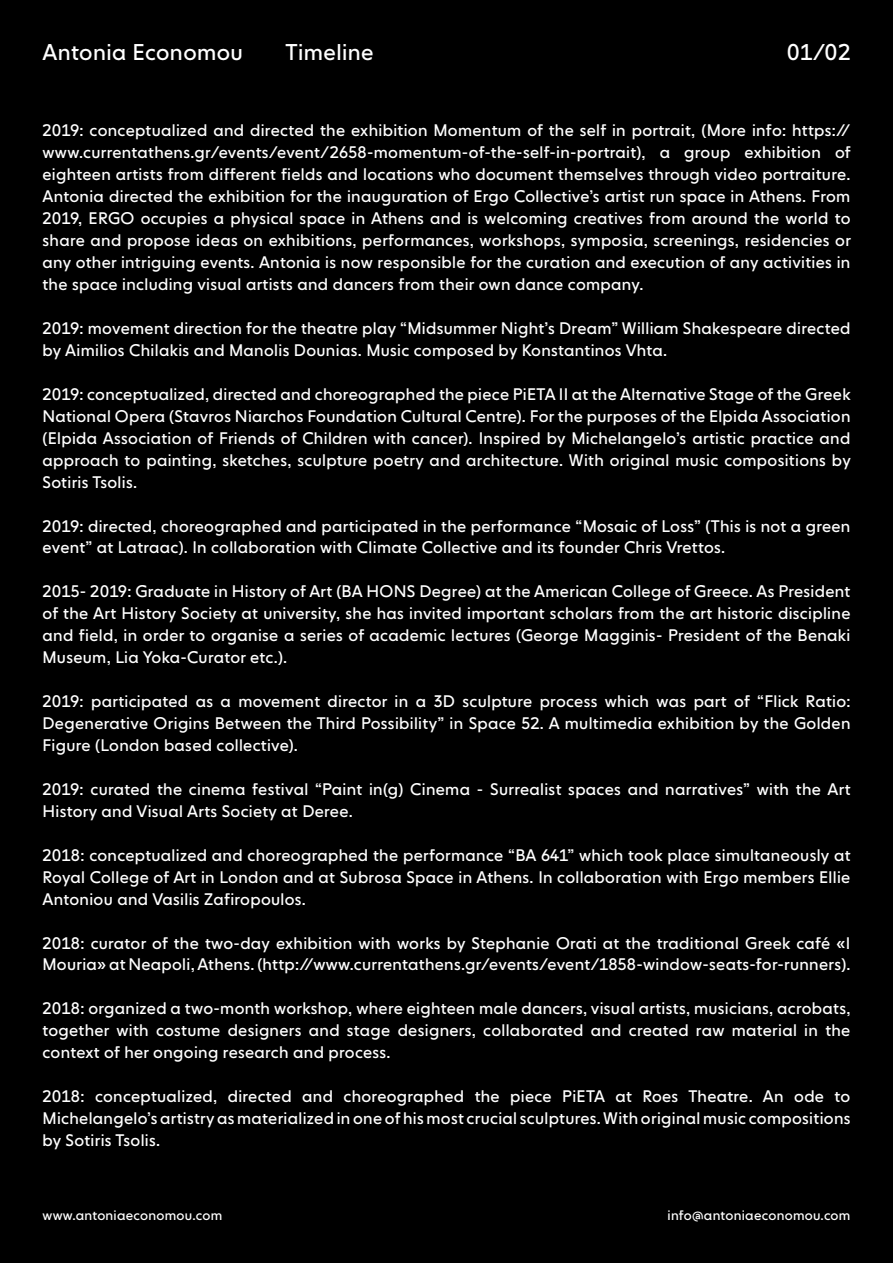
<style>
.page{position:relative;width:893px;height:1263px;background:#000}
.page>*{position:absolute;margin:0;border:0;box-sizing:border-box;transform-origin:0 0}
.t1{font:22.5px "NEXT Book Pan";letter-spacing:.02em;color:#fff}
.t2{font:16.5px/21.9px "NEXT Book Pan";letter-spacing:.02em;color:#fff;text-align:justify}
.t3{font:13.5px "NEXT Book Pan";letter-spacing:.02em;color:#fff}
</style>
<div class="page">
<h1 class="t1" style="left:43px;top:39px;width:202px">Antonia Economou</h1>
<h1 class="t1" style="left:286px;top:39px;width:90px">Timeline</h1>
<h1 class="t1" style="left:787px;top:39px;width:65px">01/02</h1>
<p class="t2" style="left:43px;top:120px;width:810px">2019: conceptualized and directed the exhibition Momentum of the self in portrait, (More info: https:// www.currentathens.gr/events/event/2658-momentum-of-the-self-in-portrait), a group exhibition of eighteen artists from different fields and locations who document themselves through video portraiture.<br>Antonia directed the exhibition for the inauguration of Ergo Collective’s artist run space in Athens. From 2019, ERGO occupies a physical space in Athens and is welcoming creatives from around the world to share and propose ideas on exhibitions, performances, workshops, symposia, screenings, residencies or any other intriguing events. Antonia is now responsible for the curation and execution of any activities in the space including visual artists and dancers from their own dance company.</p>
<p class="t2" style="left:43px;top:317px;width:809px">2019: movement direction for the theatre play “Midsummer Night’s Dream” William Shakespeare directed by Aimilios Chilakis and Manolis Dounias. Music composed by Konstantinos Vhta.</p>
<p class="t2" style="left:43px;top:383px;width:810px">2019: conceptualized, directed and choreographed the piece PiETA II at the Alternative Stage of the Greek National Opera (Stavros Niarchos Foundation Cultural Centre). For the purposes of the Elpida Association (Elpida Association of Friends of Children with cancer). Inspired by Michelangelo’s artistic practice and approach to painting, sketches, sculpture poetry and architecture. With original music compositions by Sotiris Tsolis.</p>
<p class="t2" style="left:43px;top:515px;width:809px">2019: directed, choreographed and participated in the performance “Mosaic of Loss” (This is not a green event” at Latraac). In collaboration with Climate Collective and its founder Chris Vrettos.</p>
<p class="t2" style="left:43px;top:581px;width:809px">2015- 2019: Graduate in History of Art (BA HONS Degree) at the American College of Greece. As President of the Art History Society at university, she has invited important scholars from the art historic discipline and field, in order to organise a series of academic lectures (George Magginis- President of the Benaki Museum, Lia Yoka-Curator etc.).</p>
<p class="t2" style="left:43px;top:690px;width:809px">2019: participated as a movement director in a 3D sculpture process which was part of “Flick Ratio:<br>Degenerative Origins Between the Third Possibility” in Space 52. A multimedia exhibition by the Golden Figure (London based collective).</p>
<p class="t2" style="left:43px;top:778px;width:809px">2019: curated the cinema festival “Paint in(g) Cinema - Surrealist spaces and narratives” with the Art<br>History and Visual Arts Society at Deree.</p>
<p class="t2" style="left:43px;top:844px;width:809px">2018: conceptualized and choreographed the performance “BA 641” which took place simultaneously at Royal College of Art in London and at Subrosa Space in Athens. In collaboration with Ergo members Ellie Antoniou and Vasilis Zafiropoulos.</p>
<p class="t2" style="left:43px;top:932px;width:809px">2018: curator of the two-day exhibition with works by Stephanie Orati at the traditional Greek café «I<br>Mouria» at Neapoli, Athens. (http://www.currentathens.gr/events/event/1858-window-seats-for-runners).</p>
<p class="t2" style="left:43px;top:998px;width:809px">2018: organized a two-month workshop, where eighteen male dancers, visual artists, musicians, acrobats, together with costume designers and stage designers, collaborated and created raw material in the context of her ongoing research and process.</p>
<p class="t2" style="left:43px;top:1085px;width:809px">2018: conceptualized, directed and choreographed the piece PiETA at Roes Theatre. An ode to Michelangelo’s artistry as materialized in one of his most crucial sculptures. With original music compositions by Sotiris Tsolis.</p>
<p class="t3" style="left:43px;top:1208px;width:181px">www.antoniaeconomou.com</p>
<p class="t3" style="left:668px;top:1208px;width:184px">info@antoniaeconomou.com</p>
</div>
